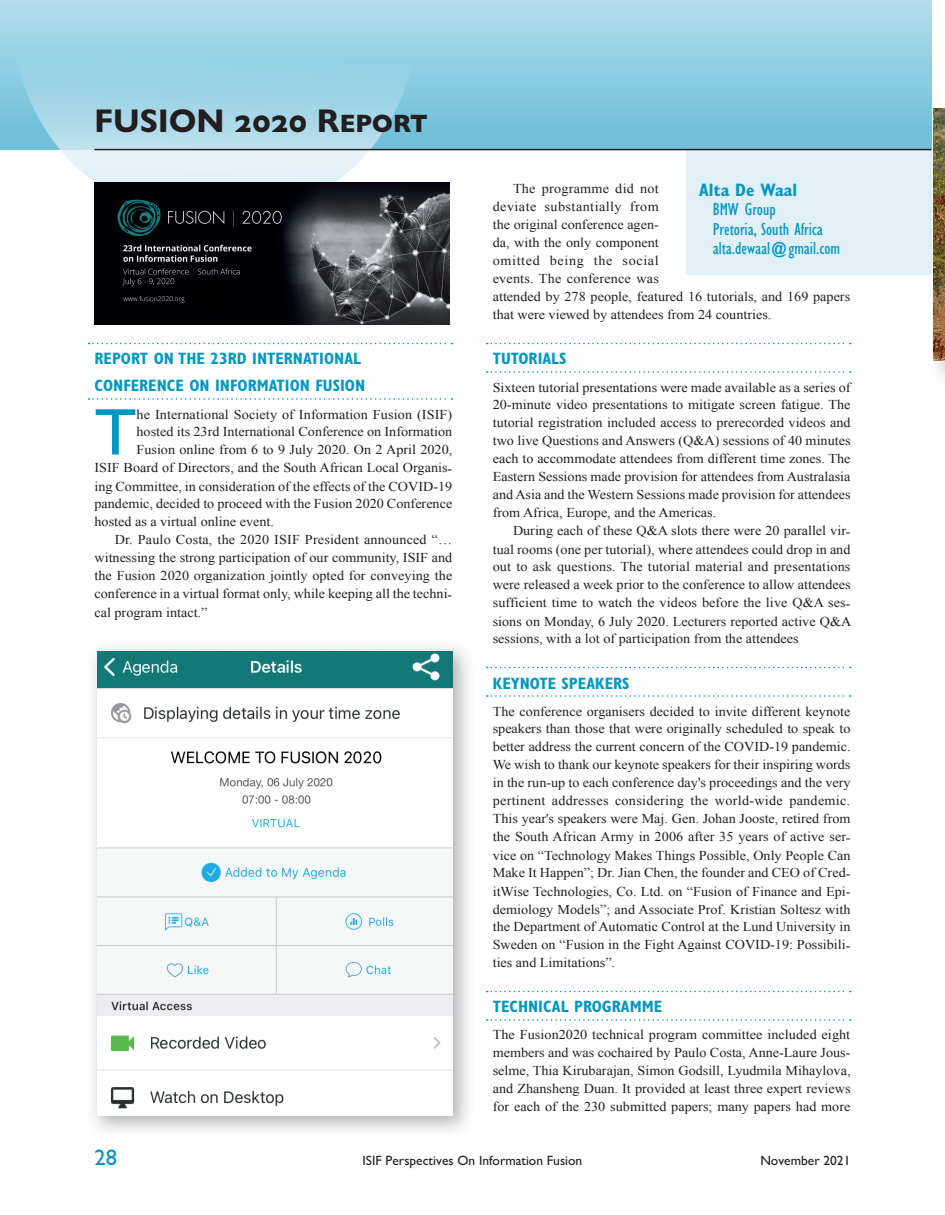
<style>
.page{position:relative;width:945px;height:1215px;background:#fff}
.page>*{position:absolute;margin:0;border:0;box-sizing:border-box;transform-origin:0 0}
.t1{font:66.3px "M Gill Sans";color:#0097c1;scale:1.05 1}
.t2{font:700 33px "Gill Sans Nova";color:#231f20}
.t3{font:22.5px "M Gill Sans";color:#0097c1}
.t4{font:condensed 18px/19.5px "Gill Sans";color:#0097c1}
.t5{font:700 condensed 18px "Gill Sans";color:#0097c1}
.t6{font:700 condensed 16.5px/27px "Gill Sans";color:#0097c1}
.t7{font:13.5px/18px "Times New Roman";color:#231f20;text-align:justify;scale:1.05 1}
.t8{font:13.5px "M Gill Sans";color:#231f20}
</style>
<div class="page">
<div style="left:686px;top:148px;width:246px;height:127px;background:#e1f0f6"></div>
<div style="left:0;top:0;width:931px;height:150px;background:linear-gradient(to bottom,#b3deed,#69bcd8)"></div>
<svg style="left:13px;top:0;width:404px;height:222px;background:#b1dbea"></svg>
<hr style="left:94px;top:149px;width:837px;height:1px;background:#231f20">
<svg style="left:88px;top:343px;width:365px;height:1px"></svg>
<svg style="left:88px;top:398px;width:365px;height:2px"></svg>
<svg style="left:487px;top:343px;width:364px;height:1px"></svg>
<svg style="left:487px;top:371px;width:364px;height:2px"></svg>
<svg style="left:487px;top:667px;width:364px;height:1px"></svg>
<svg style="left:487px;top:695px;width:364px;height:2px"></svg>
<svg style="left:487px;top:991px;width:364px;height:1px"></svg>
<svg style="left:487px;top:1019px;width:364px;height:2px"></svg>
<img style="left:95px;top:182px;width:354px;height:142px">
<div style="left:85px;top:639px;width:391px;height:499px;background:#231f20;opacity:.34"></div>
<img style="left:98px;top:652px;width:354px;height:463px">
<div style="left:928px;top:102px;width:17px;height:290px;background:#231f20;opacity:.34"></div>
<img style="left:934px;top:108px;width:11px;height:253px">
<h2 class="t2" style="left:94px;top:100px;width:335px">FUSION 2020 Report</h2>
<p class="t6" style="left:94px;top:345px;width:272px">REPORT ON THE 23RD INTERNATIONAL<br>CONFERENCE ON INFORMATION FUSION</p>
<h1 class="t1" style="left:94px;top:396px;width:42px">T</h1>
<p class="t7" style="left:137px;top:405px;width:302px">he International Society of Information Fusion (ISIF)</p>
<p class="t7" style="left:137px;top:423px;width:302px">hosted its 23rd International Conference on Information</p>
<p class="t7" style="left:137px;top:441px;width:302px">Fusion online from 6 to 9 July 2020. On 2 April 2020,</p>
<p class="t7" style="left:94px;top:459px;width:342px">ISIF Board of Directors, and the South African Local Organis-</p>
<p class="t7" style="left:94px;top:477px;width:342px">ing Committee, in consideration of the effects of the COVID-19</p>
<p class="t7" style="left:94px;top:495px;width:342px">pandemic, decided to proceed with the Fusion 2020 Conference</p>
<p class="t7" style="left:94px;top:513px;width:172px">hosted as a virtual online event.</p>
<p class="t7" style="left:115px;top:531px;width:323px">Dr. Paulo Costa, the 2020 ISIF President announced “…</p>
<p class="t7" style="left:94px;top:549px;width:342px">witnessing the strong participation of our community, ISIF and</p>
<p class="t7" style="left:94px;top:567px;width:342px">the Fusion 2020 organization jointly opted for conveying the</p>
<p class="t7" style="left:94px;top:585px;width:342px">conference in a virtual format only, while keeping all the techni-</p>
<p class="t7" style="left:94px;top:603px;width:109px">cal program intact.”</p>
<h3 class="t5" style="left:699px;top:179px;width:99px">Alta De Waal</h3>
<h3 class="t4" style="left:713px;top:200px;width:129px">BMW Group<br>Pretoria, South Africa alta.dewaal@gmail.com</h3>
<p class="t7" style="left:493px;top:180px;width:342px;text-align:left;text-indent:20px">The programme did not<br>deviate substantially from<br>the original conference agen-<br>da, with the only component<br>omitted being the social<br>events. The conference was<br>attended by 278 people, featured 16 tutorials, and 169 papers that were viewed by attendees from 24 countries.</p>
<p class="t6" style="left:493px;top:345px;width:75px">TUTORIALS</p>
<p class="t7" style="left:493px;top:378px;width:342px">Sixteen tutorial presentations were made available as a series of 20-minute video presentations to mitigate screen fatigue. The tutorial registration included access to prerecorded videos and two live Questions and Answers (Q&amp;A) sessions of 40 minutes each to accommodate attendees from different time zones. The Eastern Sessions made provision for attendees from Australasia and Asia and the Western Sessions made provision for attendees from Africa, Europe, and the Americas.</p>
<p class="t7" style="left:493px;top:522px;width:343px;text-indent:20px">During each of these Q&amp;A slots there were 20 parallel vir&shy;tual rooms (one per tutorial), where attendees could drop in and out to ask questions. The tutorial material and presentations were released a week prior to the conference to allow attendees sufficient time to watch the videos before the live Q&amp;A ses&shy;sions on Monday, 6 July 2020. Lecturers reported active Q&amp;A sessions, with a lot of participation from the attendees</p>
<p class="t6" style="left:493px;top:669px;width:138px">KEYNOTE SPEAKERS</p>
<p class="t7" style="left:493px;top:702px;width:342px">The conference organisers decided to invite different keynote speakers than those that were originally scheduled to speak to better address the current concern of the COVID-19 pandemic.<br>We wish to thank our keynote speakers for their inspiring words in the run-up to each conference day's proceedings and the very pertinent addresses considering the world-wide pandemic.<br>This year's speakers were Maj. Gen. Johan Jooste, retired from the South African Army in 2006 after 35 years of active ser&shy;vice on “Technology Makes Things Possible, Only People Can Make It Happen”; Dr. Jian Chen, the founder and CEO of Cred&shy;itWise Technologies, Co. Ltd. on “Fusion of Finance and Epi&shy;demiology Models”; and Associate Prof. Kristian Soltesz with the Department of Automatic Control at the Lund University in Sweden on “Fusion in the Fight Against COVID-19: Possibili&shy;ties and Limitations”.</p>
<p class="t6" style="left:493px;top:993px;width:171px">TECHNICAL PROGRAMME</p>
<p class="t7" style="left:493px;top:1026px;width:342px">The Fusion2020 technical program committee included eight members and was cochaired by Paulo Costa, Anne-Laure Jous&shy;selme, Thia Kirubarajan, Simon Godsill, Lyudmila Mihaylova, and Zhansheng Duan. It provided at least three expert reviews for each of the 230 submitted papers; many papers had more</p>
<h3 class="t3" style="left:94px;top:1145px;width:24px">28</h3>
<p class="t8" style="left:363px;top:1153px;width:221px">ISIF Perspectives On Information Fusion</p>
<p class="t8" style="left:760px;top:1153px;width:92px">November 2021</p>
</div>
